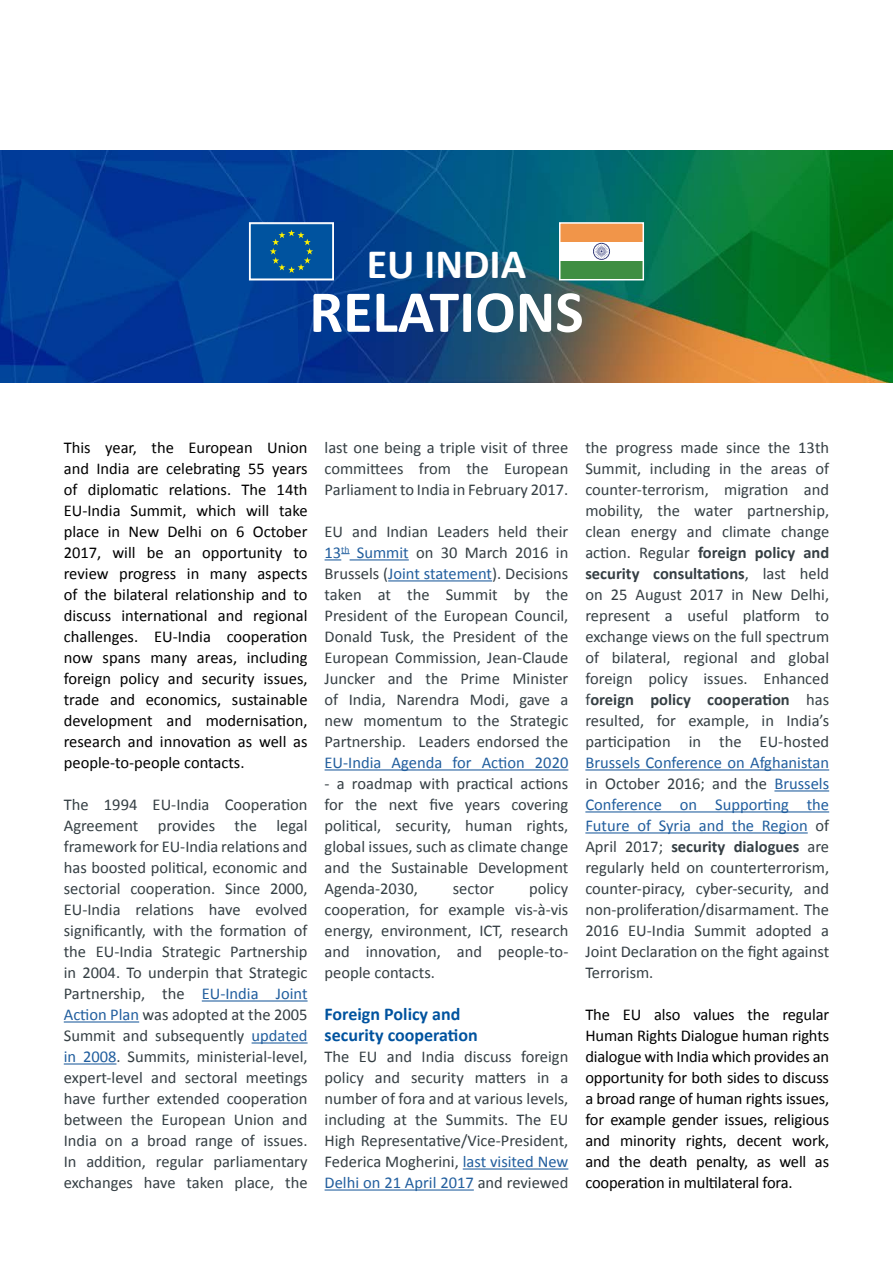
<style>
.page{position:relative;width:893px;height:1263px;background:#fff}
.page>*{position:absolute;margin:0;border:0;box-sizing:border-box;transform-origin:0 0}
.t1{font:700 60px "Calibri";color:#fff}
.t2{font:700 42px "Calibri";color:#fff}
.t3{font:700 18px/21px "Calibri";color:#00539f}
.t4{font:16.5px/21px "Calibri";color:#353f44;text-align:justify}
.t5{font:16.5px/21px "Calibri";letter-spacing:-.01em;color:#000;text-align:justify}
.t6{font:16.5px "Calibri";color:#215e9e}
.s1{color:#215e9e}
.s2{font-weight:700}
</style>
<div class="page">
<img style="left:0;top:151px;width:893px;height:232px">
<hr style="left:202px;top:1000px;width:106px;height:1px;background:#215e9e">
<hr style="left:64px;top:1021px;width:75px;height:1px;background:#215e9e">
<hr style="left:252px;top:1042px;width:56px;height:1px;background:#215e9e">
<hr style="left:64px;top:1063px;width:52px;height:1px;background:#215e9e">
<svg style="left:325px;top:553px;width:25px;height:7px"></svg>
<hr style="left:350px;top:559px;width:59px;height:1px;background:#215e9e">
<hr style="left:388px;top:580px;width:104px;height:1px;background:#215e9e">
<hr style="left:325px;top:769px;width:243px;height:1px;background:#215e9e">
<hr style="left:463px;top:1168px;width:105px;height:1px;background:#215e9e">
<hr style="left:325px;top:1189px;width:149px;height:1px;background:#215e9e">
<hr style="left:585px;top:769px;width:244px;height:1px;background:#215e9e">
<hr style="left:774px;top:790px;width:55px;height:1px;background:#215e9e">
<hr style="left:585px;top:811px;width:244px;height:1px;background:#215e9e">
<hr style="left:585px;top:832px;width:223px;height:1px;background:#215e9e">
<div style="left:250px;top:224px;width:83px;height:55px;background:#00539f"></div>
<svg style="left:270px;top:230px;width:43px;height:43px"></svg>
<div style="left:249px;top:222px;width:85px;height:58px;border:2px solid #fff"></div>
<div style="left:560px;top:223px;width:83px;height:57px;background:#fff"></div>
<div style="left:560px;top:223px;width:83px;height:19px;background:#f19549"></div>
<div style="left:560px;top:261px;width:83px;height:19px;background:#3f8e42"></div>
<svg style="left:593px;top:243px;width:17px;height:17px"></svg>
<div style="left:559px;top:222px;width:85px;height:58px;border:2px solid #fff"></div>
<h2 class="t2" style="left:367px;top:237px;width:161px">EU INDIA</h2>
<h1 class="t1" style="left:309px;top:274px;width:276px">RELATIONS</h1>
<p class="t5" style="left:64px;top:437px;width:245px">This year, the European Union and India are celebrating 55 years of diplomatic relations. The 14th EU-India Summit, which will take place in New Delhi on 6 October 2017, will be an opportunity to review progress in many aspects of the bilateral relationship and to discuss international and regional challenges. EU-India cooperation now spans many areas, including foreign policy and security issues, trade and economics, sustainable development and modernisation, research and innovation as well as people-to-people contacts.</p>
<p class="t4" style="left:64px;top:794px;width:245px">The 1994 EU-India Cooperation Agreement provides the legal framework for EU-India relations and has boosted political, economic and sectorial cooperation. Since 2000, EU-India relations have evolved significantly, with the formation of the EU-India Strategic Partnership in 2004. To underpin that Strategic Partnership, the <span class="s1">EU-India Joint Action Plan</span> was adopted at the 2005<br>Summit and subsequently <span class="s1">updated in 2008</span>. Summits, ministerial-level, expert-level and sectoral meetings have further extended cooperation between the European Union and India on a broad range of issues.<br>In addition, regular parliamentary exchanges have taken place, the</p>
<p class="t4" style="left:325px;top:437px;width:245px">last one being a triple visit of three committees from the European Parliament to India in February 2017.</p>
<p class="t4" style="left:325px;top:521px;width:245px">EU and Indian Leaders held their <span class="s1">13</span><sup>th</sup> <span class="s1">Summit</span> on 30 March 2016 in Brussels (<span class="s1">Joint statement</span>). Decisions taken at the Summit by the President of the European Council, Donald Tusk, the President of the European Commission, Jean-Claude Juncker and the Prime Minister of India, Narendra Modi, gave a new momentum to the Strategic Partnership. Leaders endorsed the</p>
<p class="t6" style="left:325px;top:752px;width:245px">EU-India Agenda for Action 2020</p>
<p class="t4" style="left:325px;top:773px;width:245px">- a roadmap with practical actions for the next five years covering political, security, human rights, global issues, such as climate change and the Sustainable Development Agenda-2030,</p>
<p class="t4" style="left:325px;top:878px;width:245px;text-indent:204px">policy cooperation, for example vis-à-vis energy, environment, ICT, research and innovation, and people-to&shy;people contacts.</p>
<p class="t3" style="left:325px;top:1004px;width:155px">Foreign Policy and security cooperation</p>
<p class="t4" style="left:325px;top:1046px;width:245px">The EU and India discuss foreign policy and security matters in a number of fora and at various levels, including at the Summits. The EU High Representative/Vice-President, Federica Mogherini, <span class="s1">last visited New Delhi on 21 April 2017</span> and reviewed</p>
<p class="t4" style="left:453px;top:878px;width:43px">sector</p>
<p class="t4" style="left:585px;top:437px;width:245px">the progress made since the 13th Summit, including in the areas of counter-terrorism, migration and mobility, the water partnership, clean energy and climate change action. Regular <span class="s2">foreign policy and security consultations</span>, last held on 25 August 2017 in New Delhi, represent a useful platform to exchange views on the full spectrum of bilateral, regional and global foreign policy issues. Enhanced f<span class="s2">oreign policy cooperation</span> has resulted, for example, in India’s participation in the EU-hosted</p>
<p class="t4" style="left:585px;top:752px;width:245px"><span class="s1">Brussels Conference on Afghanistan </span>in October 2016; and the <span class="s1">Brussels Conference on Supporting the Future of Syria and the Region</span> of April 2017; <span class="s2">security dialogues</span> are regularly held on counterterrorism, counter-piracy, cyber-security, and non-proliferation/disarmament. The 2016 EU-India Summit adopted a Joint Declaration on the fight against Terrorism.</p>
<p class="t5" style="left:585px;top:1004px;width:245px">The EU also values the regular Human Rights Dialogue human rights dialogue with India which provides an opportunity for both sides to discuss a broad range of human rights issues, for example gender issues, religious and minority rights, decent work, and the death penalty, as well as cooperation in multilateral fora.</p>
</div>
